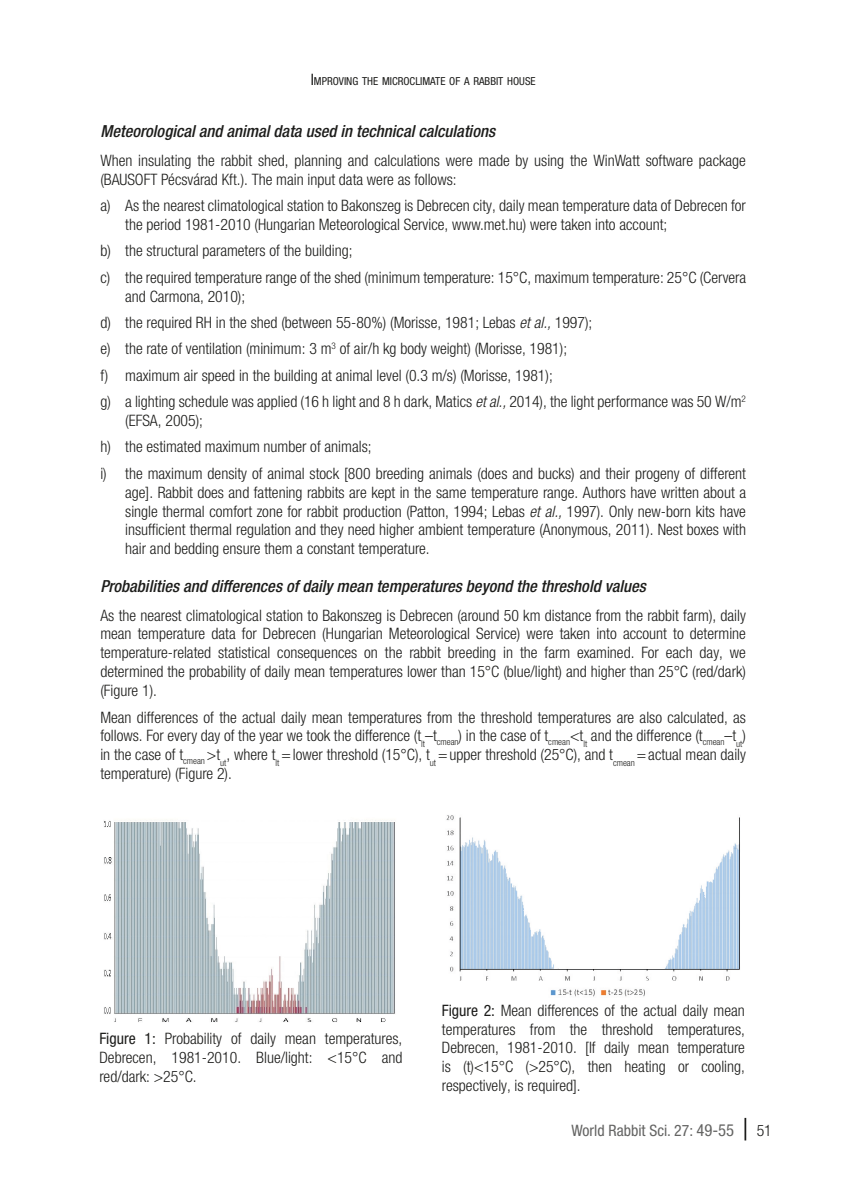
<style>
.page{position:relative;width:848px;height:1192px;background:#fff}
.page>*{position:absolute;margin:0;border:0;box-sizing:border-box;transform-origin:0 0}
.WRS_SUBTITULOS{font:italic 500 condensed 16.62px "Helvetica Neue LTW1 G";color:#1d1d1b}
.WRS_TEXTO{font:300 condensed 15.75px/18.9px "Helvetica Neue LTW1 G";color:#1d1d1b}
.WRS_TITULO_TABLAS{font:300 condensed 15.75px/18.9px "Helvetica Neue LTW1 G";color:#1d1d1b;text-align:justify}
.t1{font:condensed 15.75px "Helvetica Neue LTW1 G";color:#646463}
.t2{font:300 condensed 15.75px "Helvetica Neue LTW1 G";color:#1d1d1b}
.t3{font:condensed 11.03px "Helvetica Neue LTW1 G";color:#1d1d1b}
.s1{font-size:15.75px}
.s2{font-style:italic}
.s3{font-weight:400}
.s4{font-size:16.62px}
</style>
<div class="page">
<svg style="left:744px;top:1117px;width:1px;height:23px"></svg>
<img style="left:104px;top:820px;width:291px;height:202px">
<img style="left:446px;top:815px;width:294px;height:181px">
<p class="t3" style="left:310px;top:75px;width:226px"><span class="s1">I</span>MPROVING THE MICROCLIMATE OF A RABBIT HOUSE</p>
<p class="WRS_SUBTITULOS" style="left:100px;top:121px;width:396px">Meteorological and animal data used in technical calculations</p>
<p class="WRS_TEXTO" style="left:100px;top:151px;width:646px">When insulating the rabbit shed, planning and calculations were made by using the WinWatt software package (BAUSOFT Pécsvárad Kft.). The main input data were as follows:</p>
<p class="WRS_TEXTO" style="left:125px;top:196px;width:622px;text-indent:-25px">a) As the nearest climatological station to Bakonszeg is Debrecen city, daily mean temperature data of Debrecen for the period 1981-2010 (Hungarian Meteorological Service, www.met.hu) were taken into account;</p>
<p class="WRS_TEXTO" style="left:100px;top:241px;width:253px">b) the structural parameters of the building;</p>
<p class="WRS_TEXTO" style="left:125px;top:268px;width:622px;text-indent:-25px">c) the required temperature range of the shed (minimum temperature: 15°C, maximum temperature: 25°C (Cervera and Carmona, 2010);</p>
<p class="WRS_TEXTO" style="left:100px;top:313px;width:493px">d) the required RH in the shed (between 55-80%) (Morisse, 1981; Lebas <span class="s2">et al.,</span> 1997);</p>
<p class="WRS_TEXTO" style="left:100px;top:339px;width:468px">e) the rate of ventilation (minimum: 3 m<sup>3</sup> of air/h kg body weight) (Morisse, 1981);</p>
<p class="WRS_TEXTO" style="left:100px;top:366px;width:453px">f) maximum air speed in the building at animal level (0.3 m/s) (Morisse, 1981);</p>
<p class="WRS_TEXTO" style="left:125px;top:392px;width:622px;text-indent:-25px">g) a lighting schedule was applied (16 h light and 8 h dark, Matics <span class="s2">et al.,</span> 2014), the light performance was 50 W/m<sup>2 </sup>(EFSA, 2005);</p>
<p class="WRS_TEXTO" style="left:100px;top:437px;width:272px">h) the estimated maximum number of animals;</p>
<p class="WRS_TEXTO" style="left:125px;top:464px;width:622px;text-align:justify;text-indent:-25px">i) the maximum density of animal stock [800 breeding animals (does and bucks) and their progeny of different age]. Rabbit does and fattening rabbits are kept in the same temperature range. Authors have written about a single thermal comfort zone for rabbit production (Patton, 1994; Lebas <span class="s2">et al.,</span> 1997). Only new-born kits have insufficient thermal regulation and they need higher ambient temperature (Anonymous, 2011). Nest boxes with hair and bedding ensure them a constant temperature.</p>
<p class="WRS_SUBTITULOS" style="left:100px;top:575px;width:546px">Probabilities and differences of daily mean temperatures beyond the threshold values</p>
<p class="WRS_TEXTO" style="left:100px;top:605px;width:646px;text-align:justify">As the nearest climatological station to Bakonszeg is Debrecen (around 50 km distance from the rabbit farm), daily mean temperature data for Debrecen (Hungarian Meteorological Service) were taken into account to determine temperature-related statistical consequences on the rabbit breeding in the farm examined. For each day, we determined the probability of daily mean temperatures lower than 15°C (blue/light) and higher than 25°C (red/dark) (Figure 1).</p>
<p class="WRS_TEXTO" style="left:100px;top:707px;width:646px;text-align:justify">Mean differences of the actual daily mean temperatures from the threshold temperatures are also calculated, as follows. For every day of the year we took the difference (t<sub>lt</sub>–t<sub>cmean</sub>) in the case of t<sub>cmean</sub>&lt;t<sub>lt</sub> and the difference (t<sub>cmean</sub>–t<sub>ut</sub>) in the case of t<sub>cmean</sub> &gt;t<sub>ut</sub>, where t<sub>lt</sub> =lower threshold (15°C), t<sub>ut</sub> =upper threshold (25°C), and t<sub>cmean</sub> =actual mean daily temperature) (Figure 2).</p>
<p class="WRS_TITULO_TABLAS" style="left:99px;top:1029px;width:304px"><span class="s3">Figure 1:</span> Probability of daily mean temperatures, Debrecen, 1981-2010. Blue/light: &lt;15°C and red/dark: &gt;25°C.</p>
<p class="WRS_TITULO_TABLAS" style="left:441px;top:1000px;width:304px"><span class="s3">Figure 2:</span> Mean differences of the actual daily mean temperatures from the threshold temperatures, Debrecen, 1981-2010. [If daily mean temperature is (t)&lt;15°C (&gt;25°C), then heating or cooling, respectively, is required].</p>
<p class="t1" style="left:571px;top:1120px;width:164px">World Rabbit Sci. 27: <span class="s4">49-55</span></p>
<p class="t2" style="left:756px;top:1120px;width:17px">51</p>
</div>
